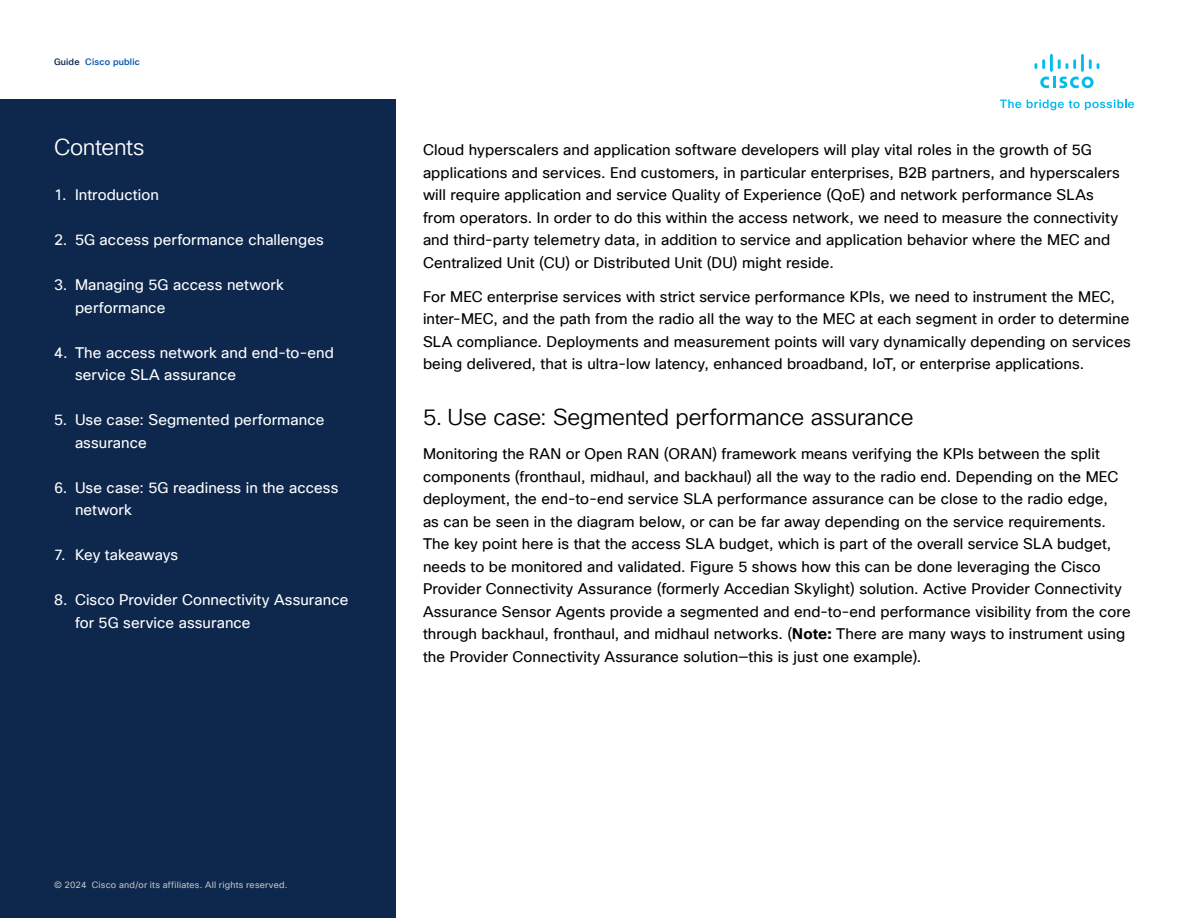
<style>
.page{position:relative;width:1188px;height:918px;background:#fff}
.page>*{position:absolute;margin:0;border:0;box-sizing:border-box;transform-origin:0 0}
.Body_Title_Black{font:22.5px "Cisco Sans TT Light";letter-spacing:-.015em;color:#000}
.t1{font:22.5px "Cisco Sans TT Light";letter-spacing:-.02em;color:#fff}
.Body{font:15px/22.5px "Cisco Sans TT";letter-spacing:.005em;color:#000}
.t2{font:15px/22.5px "Cisco Sans TT";letter-spacing:.005em;color:#fff}
.t3{font:9px "Cisco Sans TT";letter-spacing:.025em;color:#c1c1c1}
.t4{font:500 9px "Cisco Sans TT";letter-spacing:.02em;color:#0051af}
.s1{color:#0d274d}
.s2{font-weight:700}
</style>
<div class="page">
<svg style="left:1000px;top:100px;width:21px;height:8px"></svg>
<svg style="left:1027px;top:100px;width:107px;height:10px"></svg>
<svg style="left:1040px;top:77px;width:54px;height:11px"></svg>
<svg style="left:1089px;top:59px;width:10px;height:10px"></svg>
<hr style="left:1081px;top:54px;width:3px;height:18px;background:#01bcec">
<svg style="left:1058px;top:59px;width:18px;height:10px"></svg>
<hr style="left:1050px;top:54px;width:3px;height:18px;background:#01bcec">
<svg style="left:1034px;top:59px;width:11px;height:10px"></svg>
<div style="left:0;top:99px;width:396px;height:819px;background:#0d274d"></div>
<p class="t4" style="left:54px;top:56px;width:87px"><span class="s1">Guide</span> Cisco public</p>
<h1 class="t1" style="left:54px;top:133px;width:92px">Contents</h1>
<p class="t2" style="left:54px;top:184px;width:106px">1. Introduction</p>
<p class="t2" style="left:54px;top:229px;width:271px">2. 5G access performance challenges</p>
<p class="t2" style="left:75px;top:274px;width:210px;text-indent:-21px">3. Managing 5G access network performance</p>
<p class="t2" style="left:75px;top:342px;width:260px;text-indent:-21px">4. The access network and end-to-end service SLA assurance</p>
<p class="t2" style="left:75px;top:409px;width:251px;text-indent:-21px">5. Use case: Segmented performance assurance</p>
<p class="t2" style="left:75px;top:477px;width:265px;text-indent:-21px">6. Use case: 5G readiness in the access network</p>
<p class="t2" style="left:54px;top:544px;width:126px">7. Key takeaways</p>
<p class="t2" style="left:75px;top:589px;width:275px;text-indent:-21px">8. Cisco Provider Connectivity Assurance for 5G service assurance</p>
<p class="Body" style="left:423px;top:139px;width:698px">Cloud hyperscalers and application software developers will play vital roles in the growth of 5G applications and services. End customers, in particular enterprises, B2B partners, and hyperscalers will require application and service Quality of Experience (QoE) and network performance SLAs from operators. In order to do this within the access network, we need to measure the connectivity and third-party telemetry data, in addition to service and application behavior where the MEC and Centralized Unit (CU) or Distributed Unit (DU) might reside.</p>
<p class="Body" style="left:423px;top:285px;width:709px">For MEC enterprise services with strict service performance KPIs, we need to instrument the MEC, inter-MEC, and the path from the radio all the way to the MEC at each segment in order to determine SLA compliance. Deployments and measurement points will vary dynamically depending on services being delivered, that is ultra-low latency, enhanced broadband, IoT, or enterprise applications.</p>
<p class="Body_Title_Black" style="left:423px;top:403px;width:492px">5. Use case: Segmented performance assurance</p>
<p class="Body" style="left:423px;top:443px;width:709px">Monitoring the RAN or Open RAN (ORAN) framework means verifying the KPIs between the split components (fronthaul, midhaul, and backhaul) all the way to the radio end. Depending on the MEC deployment, the end-to-end service SLA performance assurance can be close to the radio edge,<br>as can be seen in the diagram below, or can be far away depending on the service requirements.<br>The key point here is that the access SLA budget, which is part of the overall service SLA budget, needs to be monitored and validated. Figure 5 shows how this can be done leveraging the Cisco Provider Connectivity Assurance (formerly Accedian Skylight) solution. Active Provider Connectivity Assurance Sensor Agents provide a segmented and end-to-end performance visibility from the core through backhaul, fronthaul, and midhaul networks. (<span class="s2">Note:</span> There are many ways to instrument using the Provider Connectivity Assurance solution—this is just one example).</p>
<p class="t3" style="left:54px;top:879px;width:235px">© 2024 Cisco and/or its affiliates. All rights reserved.</p>
</div>
